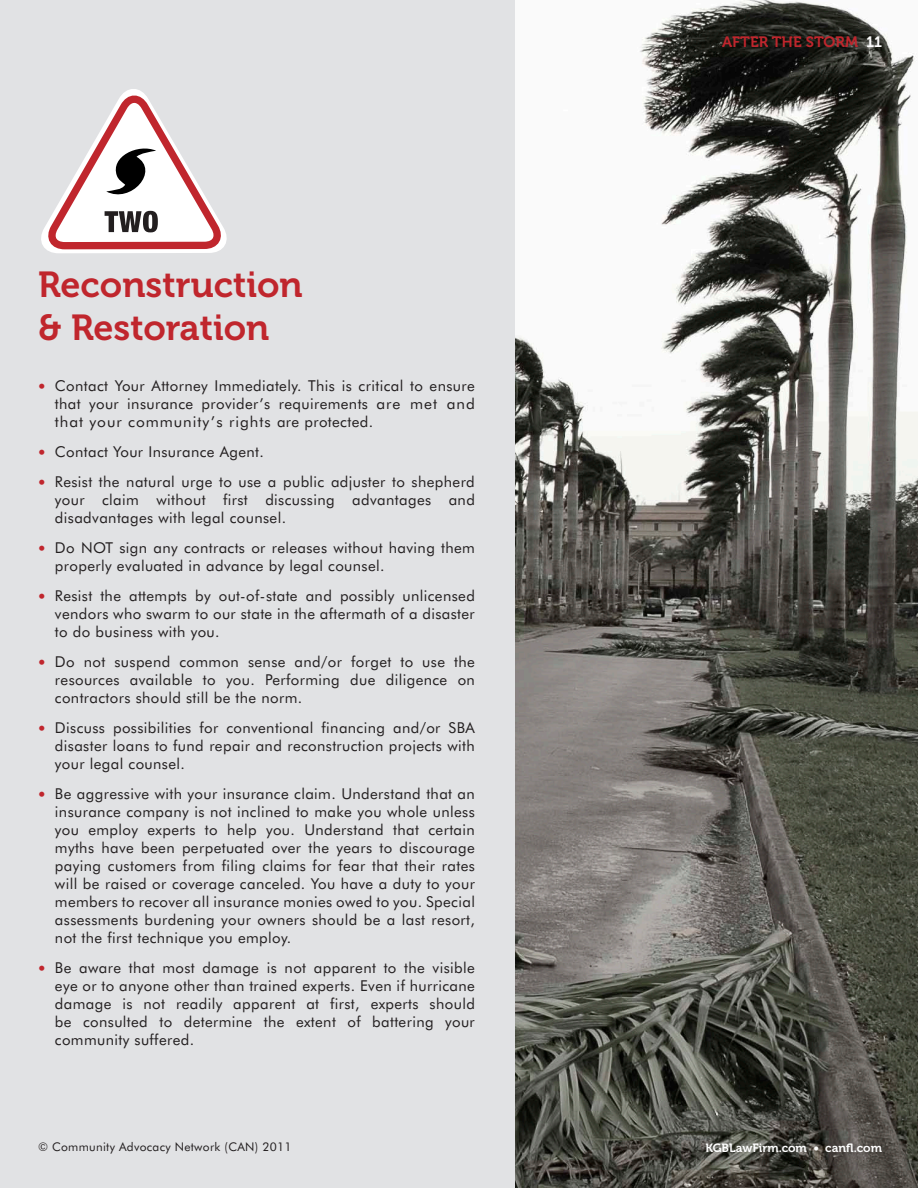
<style>
.page{position:relative;width:918px;height:1188px;background:#fff}
.page>*{position:absolute;margin:0;border:0;box-sizing:border-box;transform-origin:0 0}
.t1{font:36px/43.2px "Museo 700";color:#c0262d}
.t2{font:15px/18px "Futura BT";letter-spacing:.025em;color:#231f20;text-align:justify}
.t3{font:15px "Museo 700";color:#c0262d}
.t4{font:12px "Futura BT";letter-spacing:.025em;color:#231f20}
.t5{font:12px "Museo 700";color:#fff}
.s1{font-family:"Museo 500";font-size:16.5px;color:#c0262d}
.s2{color:#fff}
</style>
<div class="page">
<div style="left:0;top:0;width:516px;height:1188px;background:#e1e2e4"></div>
<svg style="left:41px;top:89px;width:186px;height:164px"></svg>
<img style="left:516px;top:0;width:402px;height:1188px">
<p class="t1" style="left:38px;top:264px;width:266px">Reconstruction &amp; Restoration</p>
<p class="t2" style="left:55px;top:377px;width:421px;text-indent:-17px"><span class="s1">•</span> Contact Your Attorney Immediately. This is critical to ensure that your insurance provider’s requirements are met and that your community’s rights are protected.</p>
<p class="t2" style="left:38px;top:443px;width:227px"><span class="s1">•</span> Contact Your Insurance Agent.</p>
<p class="t2" style="left:55px;top:473px;width:421px;text-indent:-17px"><span class="s1">•</span> Resist the natural urge to use a public adjuster to shepherd your claim without first discussing advantages and disadvantages with legal counsel.</p>
<p class="t2" style="left:55px;top:539px;width:421px;text-indent:-17px"><span class="s1">•</span> Do NOT sign any contracts or releases without having them properly evaluated in advance by legal counsel.</p>
<p class="t2" style="left:55px;top:587px;width:421px;text-indent:-17px"><span class="s1">•</span> Resist the attempts by out-of-state and possibly unlicensed vendors who swarm to our state in the aftermath of a disaster to do business with you.</p>
<p class="t2" style="left:55px;top:653px;width:421px;text-indent:-17px"><span class="s1">•</span> Do not suspend common sense and/or forget to use the resources available to you. Performing due diligence on contractors should still be the norm.</p>
<p class="t2" style="left:55px;top:719px;width:421px;text-indent:-17px"><span class="s1">•</span> Discuss possibilities for conventional financing and/or SBA disaster loans to fund repair and reconstruction projects with your legal counsel.</p>
<p class="t2" style="left:55px;top:785px;width:421px;text-indent:-17px"><span class="s1">•</span> Be aggressive with your insurance claim. Understand that an insurance company is not inclined to make you whole unless you employ experts to help you. Understand that certain myths have been perpetuated over the years to discourage paying customers from filing claims for fear that their rates will be raised or coverage canceled. You have a duty to your members to recover all insurance monies owed to you. Special assessments burdening your owners should be a last resort, not the first technique you employ.</p>
<p class="t2" style="left:55px;top:959px;width:421px;text-indent:-17px"><span class="s1">•</span> Be aware that most damage is not apparent to the visible eye or to anyone other than trained experts. Even if hurricane damage is not readily apparent at first, experts should be consulted to determine the extent of battering your community suffered.</p>
<p class="t3" style="left:722px;top:34px;width:161px">AFTER THE STORM <span class="s2">11</span></p>
<p class="t4" style="left:38px;top:1139px;width:255px">© Community Advocacy Network (CAN) 2011</p>
<p class="t5" style="left:705px;top:1141px;width:178px">KGBLawFirm.com • canfl.com</p>
</div>
